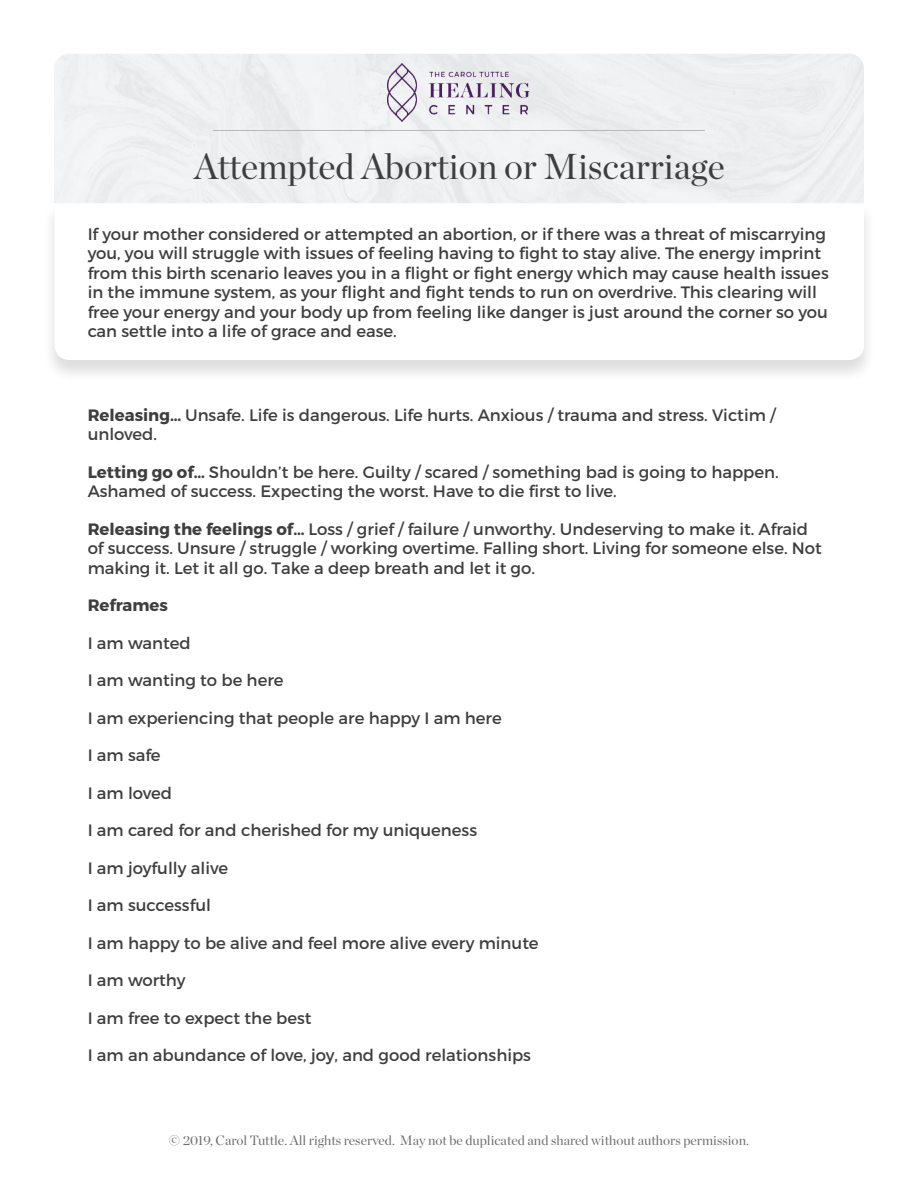
<style>
.page{position:relative;width:918px;height:1188px;background:#fff}
.page>*{position:absolute;margin:0;border:0;box-sizing:border-box;transform-origin:0 0}
.t1{font:36px "Chronicle Display";color:#3e3e3f}
.t2{font:16.5px/19.5px "Montserrat";color:#3e3e3f}
.t3{font:700 16.5px "Montserrat";color:#3e3e3f}
.t4{font:13.5px "Chronicle Display";color:#6c6d70}
.s1{font-weight:700}
</style>
<div class="page">
<hr style="left:213px;top:130px;width:492px;height:1px;background:#bbb8b9">
<img style="left:387px;top:63px;width:143px;height:58px">
<div style="left:43px;top:202px;width:833px;height:180px;background:#231f20;opacity:.15"></div>
<svg style="left:55px;top:203px;width:809px;height:157px"></svg>
<p class="t1" style="left:194px;top:139px;width:532px">Attempted Abortion or Miscarriage</p>
<p class="t2" style="left:88px;top:224px;width:743px">If your mother considered or attempted an abortion, or if there was a threat of miscarrying you, you will struggle with issues of feeling having to fight to stay alive. The energy imprint from this birth scenario leaves you in a flight or fight energy which may cause health issues in the immune system, as your flight and fight tends to run on overdrive. This clearing will free your energy and your body up from feeling like danger is just around the corner so you can settle into a life of grace and ease.</p>
<p class="t2" style="left:88px;top:405px;width:689px"><span class="s1">Releasing…</span> Unsafe. Life is dangerous. Life hurts. Anxious / trauma and stress. Victim / unloved.</p>
<p class="t2" style="left:88px;top:462px;width:693px"><span class="s1">Letting go of…</span> Shouldn’t be here. Guilty / scared / something bad is going to happen.<br>Ashamed of success. Expecting the worst. Have to die first to live.</p>
<p class="t2" style="left:88px;top:519px;width:736px"><span class="s1">Releasing the feelings of…</span> Loss / grief / failure / unworthy. Undeserving to make it. Afraid of success. Unsure / struggle / working overtime. Falling short. Living for someone else. Not making it. Let it all go. Take a deep breath and let it go.</p>
<p class="t3" style="left:88px;top:595px;width:82px">Reframes</p>
<p class="t2" style="left:88px;top:633px;width:105px">I am wanted</p>
<p class="t2" style="left:88px;top:671px;width:197px">I am wanting to be here</p>
<p class="t2" style="left:88px;top:708px;width:416px">I am experiencing that people are happy I am here</p>
<p class="t2" style="left:88px;top:746px;width:74px">I am safe</p>
<p class="t2" style="left:88px;top:783px;width:86px">I am loved</p>
<p class="t2" style="left:88px;top:821px;width:391px">I am cared for and cherished for my uniqueness</p>
<p class="t2" style="left:88px;top:858px;width:142px">I am joyfully alive</p>
<p class="t2" style="left:88px;top:896px;width:125px">I am successful</p>
<p class="t2" style="left:88px;top:933px;width:453px">I am happy to be alive and feel more alive every minute</p>
<p class="t2" style="left:88px;top:971px;width:99px">I am worthy</p>
<p class="t2" style="left:88px;top:1008px;width:226px">I am free to expect the best</p>
<p class="t2" style="left:88px;top:1046px;width:445px">I am an abundance of love, joy, and good relationships</p>
<p class="t4" style="left:169px;top:1130px;width:582px">© 2019, Carol Tuttle. All rights reserved. May not be duplicated and shared without authors permission.</p>
</div>
